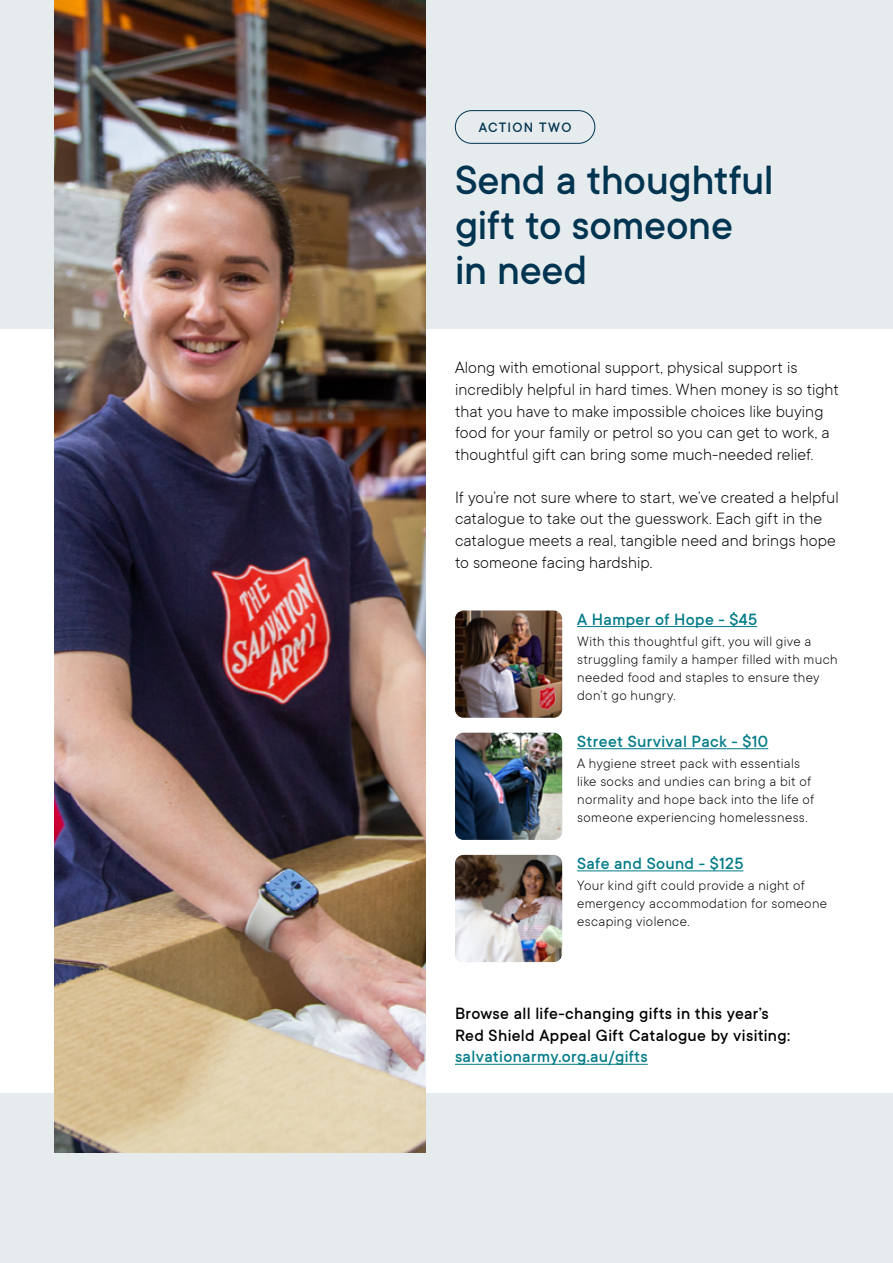
<style>
.page{position:relative;width:893px;height:1263px;background:#e6ebed}
.page>*{position:absolute;margin:0;border:0;box-sizing:border-box;transform-origin:0 0}
.t1{font:500 45px/45px "TT Commons";letter-spacing:-.005em;color:#003450}
.t2{font:300 18px/21.6px "TT Commons";letter-spacing:.005em;color:#000}
.t3{font:500 18px "TT Commons";letter-spacing:.02em;color:#007b88}
.t4{font:500 18px/21.6px "TT Commons";letter-spacing:.02em;color:#000}
.t5{font:300 15px/18px "TT Commons";letter-spacing:.025em;color:#000}
.t6{font:500 15px "TT Commons";letter-spacing:.075em;color:#003450}
</style>
<div class="page">
<div style="left:0;top:329px;width:893px;height:763px;background:#fff"></div>
<hr style="left:577px;top:626px;width:180px;height:1px;background:#007b88">
<hr style="left:577px;top:748px;width:191px;height:1px;background:#007b88">
<hr style="left:577px;top:870px;width:166px;height:1px;background:#007b88">
<hr style="left:455px;top:1064px;width:193px;height:1px;background:#007b88">
<img style="left:54px;top:0;width:371px;height:1153px">
<div style="left:455px;top:110px;width:140px;height:34px;border:1px solid #003450;border-radius:16px"></div>
<img style="left:455px;top:610px;width:107px;height:108px">
<img style="left:455px;top:733px;width:107px;height:107px">
<img style="left:455px;top:855px;width:107px;height:107px">
<p class="t6" style="left:479px;top:118px;width:94px">ACTION TWO</p>
<h1 class="t1" style="left:455px;top:156px;width:320px">Send a thoughtful gift to someone in need</h1>
<p class="t2" style="left:455px;top:356px;width:385px">Along with emotional support, physical support is incredibly helpful in hard times. When money is so tight that you have to make impossible choices like buying food for your family or petrol so you can get to work, a thoughtful gift can bring some much-needed relief.</p>
<p class="t2" style="left:455px;top:486px;width:385px">If you’re not sure where to start, we’ve created a helpful catalogue to take out the guesswork. Each gift in the catalogue meets a real, tangible need and brings hope to someone facing hardship.</p>
<p class="t3" style="left:577px;top:608px;width:181px">A Hamper of Hope - $45</p>
<p class="t5" style="left:577px;top:631px;width:262px">With this thoughtful gift, you will give a struggling family a hamper filled with much needed food and staples to ensure they don’t go hungry.</p>
<p class="t3" style="left:577px;top:730px;width:193px">Street Survival Pack - $10</p>
<p class="t5" style="left:577px;top:754px;width:239px">A hygiene street pack with essentials like socks and undies can bring a bit of normality and hope back into the life of someone experiencing homelessness.</p>
<p class="t3" style="left:577px;top:852px;width:168px">Safe and Sound - $125</p>
<p class="t5" style="left:577px;top:876px;width:252px">Your kind gift could provide a night of emergency accommodation for someone escaping violence.</p>
<p class="t4" style="left:455px;top:1002px;width:337px">Browse all life-changing gifts in this year’s<br>Red Shield Appeal Gift Catalogue by visiting:</p>
<p class="t3" style="left:455px;top:1045px;width:194px">salvationarmy.org.au/gifts</p>
</div>
